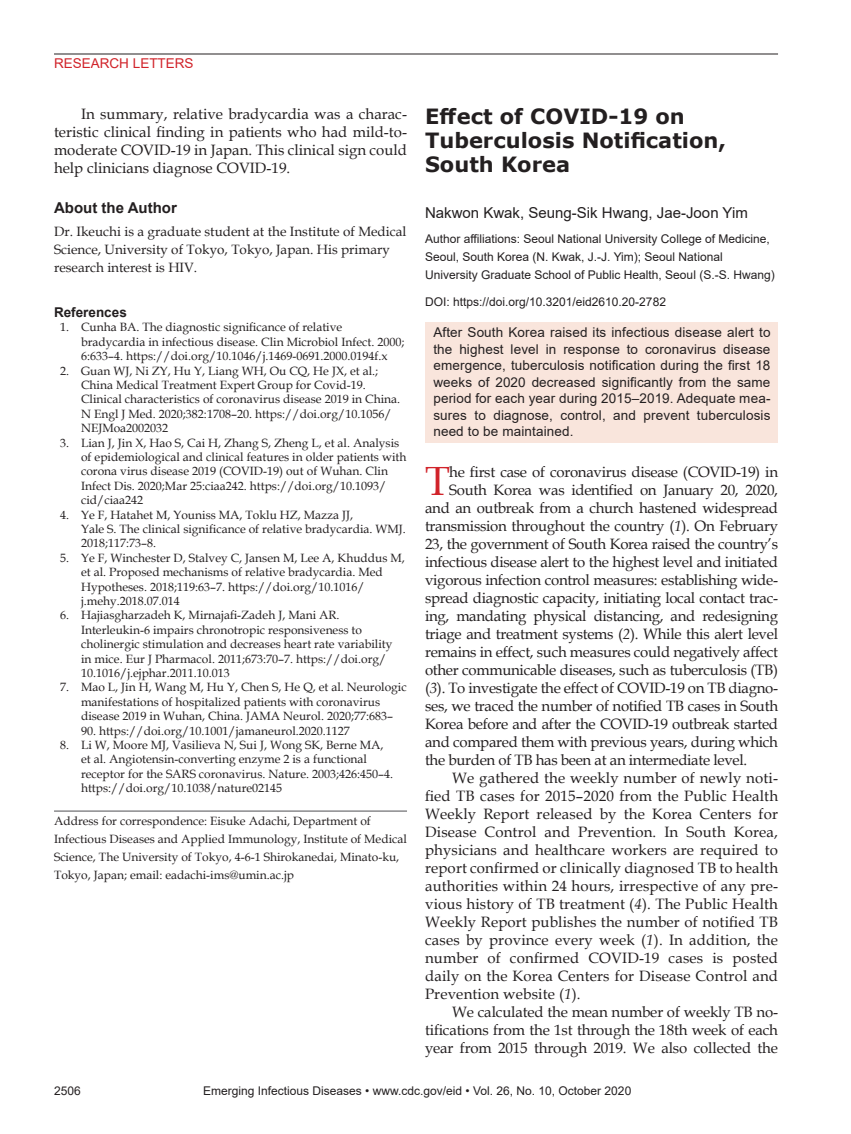
<style>
.page{position:relative;width:851px;height:1134px;background:#fff}
.page>*{position:absolute;margin:0;border:0;box-sizing:border-box;transform-origin:0 0}
.Drop_Cap{font:40.8px "Book Antiqua";color:#d1232a}
.Article_Title{font:700 21px/24px "Verdana";color:#231f20}
.Body_Text{font:15px/18px "Book Antiqua";color:#231f20;text-align:justify}
.Drop_Cap-2{font:15px "Book Antiqua";letter-spacing:-.02em;color:#231f20}
.Authors{font:15px "Arial";color:#231f20}
.Bio_Head{font:700 15px "Arial";color:#231f20}
.Abstract{font:13.5px/16.5px "Arial";letter-spacing:.01em;color:#231f20;text-align:justify}
.Bio{font:13.5px/18px "Book Antiqua";color:#231f20}
.t1{font:13.5px "Arial";color:#d1232a}
.Ref_Title{font:700 13.5px "Arial";color:#231f20}
.References{font:12px/14.4px "Book Antiqua";color:#231f20}
.Affiliations{font:12px/18px "Arial";color:#231f20}
.Correspondence{font:12px/18px "Book Antiqua";color:#231f20}
.DOI{font:12px "Arial";color:#231f20}
.s1{font-style:italic}
</style>
<div class="page">
<hr style="left:54px;top:54px;width:724px;height:1px;background:#231f20">
<hr style="left:54px;top:811px;width:353px;height:1px;background:#636366">
<div style="left:426px;top:322px;width:352px;height:121px;background:#f9e5dc"></div>
<p class="t1" style="left:54px;top:54px;width:141px">RESEARCH LETTERS</p>
<p class="Body_Text" style="left:54px;top:104px;width:354px;text-indent:27px">In summary, relative bradycardia was a charac&shy;teristic clinical finding in patients who had mild-to&shy;moderate COVID-19 in Japan. This clinical sign could help clinicians diagnose COVID-19.</p>
<p class="Bio_Head" style="left:54px;top:198px;width:124px">About the Author</p>
<p class="Bio" style="left:54px;top:222px;width:354px">Dr. Ikeuchi is a graduate student at the Institute of Medical<br>Science, University of Tokyo, Tokyo, Japan. His primary research interest is HIV.</p>
<p class="Ref_Title" style="left:54px;top:303px;width:74px">References</p>
<p class="References" style="left:81px;top:320px;width:325px;text-indent:-21px">1. Cunha BA. The diagnostic significance of relative bradycardia in infectious disease. Clin Microbiol Infect. 2000;<br>6:633–4. https://doi.org/10.1046/j.1469-0691.2000.0194f.x</p>
<p class="References" style="left:81px;top:363px;width:320px;text-indent:-21px">2. Guan WJ, Ni ZY, Hu Y, Liang WH, Ou CQ, He JX, et al.; China Medical Treatment Expert Group for Covid-19.<br>Clinical characteristics of coronavirus disease 2019 in China.<br>N Engl J Med. 2020;382:1708–20. https://doi.org/10.1056/ NEJMoa2002032</p>
<p class="References" style="left:81px;top:435px;width:327px;text-indent:-21px">3. Lian J, Jin X, Hao S, Cai H, Zhang S, Zheng L, et al. Analysis of epidemiological and clinical features in older patients with corona virus disease 2019 (COVID-19) out of Wuhan. Clin Infect Dis. 2020;Mar 25:ciaa242. https://doi.org/10.1093/ cid/ciaa242</p>
<p class="References" style="left:81px;top:507px;width:326px;text-indent:-21px">4. Ye F, Hatahet M, Youniss MA, Toklu HZ, Mazza JJ,<br>Yale S. The clinical significance of relative bradycardia. WMJ.<br>2018;117:73–8.</p>
<p class="References" style="left:81px;top:550px;width:325px;text-indent:-21px">5. Ye F, Winchester D, Stalvey C, Jansen M, Lee A, Khuddus M, et al. Proposed mechanisms of relative bradycardia. Med Hypotheses. 2018;119:63–7. https://doi.org/10.1016/ j.mehy.2018.07.014</p>
<p class="References" style="left:81px;top:608px;width:313px;text-indent:-21px">6. Hajiasgharzadeh K, Mirnajafi-Zadeh J, Mani AR.<br>Interleukin-6 impairs chronotropic responsiveness to cholinergic stimulation and decreases heart rate variability in mice. Eur J Pharmacol. 2011;673:70–7. https://doi.org/ 10.1016/j.ejphar.2011.10.013</p>
<p class="References" style="left:81px;top:680px;width:327px;text-indent:-21px">7. Mao L, Jin H, Wang M, Hu Y, Chen S, He Q, et al. Neurologic manifestations of hospitalized patients with coronavirus disease 2019 in Wuhan, China. JAMA Neurol. 2020;77:683–</p>
<p class="References" style="left:81px;top:723px;width:270px">90. https://doi.org/10.1001/jamaneurol.2020.1127</p>
<p class="References" style="left:81px;top:737px;width:313px;text-indent:-21px">8. Li W, Moore MJ, Vasilieva N, Sui J, Wong SK, Berne MA, et al. Angiotensin-converting enzyme 2 is a functional receptor for the SARS coronavirus. Nature. 2003;426:450–4. https://doi.org/10.1038/nature02145</p>
<p class="Correspondence" style="left:54px;top:812px;width:354px">Address for correspondence: Eisuke Adachi, Department of Infectious Diseases and Applied Immunology, Institute of Medical Science, The University of Tokyo, 4-6-1 Shirokanedai, Minato-ku, Tokyo, Japan; email: eadachi-ims@umin.ac.jp</p>
<p class="Article_Title" style="left:425px;top:104px;width:302px">Effect of COVID-19 on<br>Tuberculosis Notification,<br>South Korea</p>
<p class="Authors" style="left:425px;top:203px;width:324px">Nakwon Kwak, Seung-Sik Hwang, Jae-Joon Yim</p>
<p class="Affiliations" style="left:425px;top:230px;width:351px">Author affiliations: Seoul National University College of Medicine,<br>Seoul, South Korea (N. Kwak, J.-J. Yim); Seoul National<br>University Graduate School of Public Health, Seoul (S.-S. Hwang)</p>
<p class="DOI" style="left:425px;top:294px;width:242px">DOI: https://doi.org/10.3201/eid2610.20-2782</p>
<p class="Abstract" style="left:433px;top:324px;width:338px">After South Korea raised its infectious disease alert to the highest level in response to coronavirus disease emergence, tuberculosis notification during the first 18 weeks of 2020 decreased significantly from the same period for each year during 2015–2019. Adequate mea&shy;sures to diagnose, control, and prevent tuberculosis need to be maintained.</p>
<p class="Drop_Cap" style="left:425px;top:453px;width:26px">T</p>
<p class="Drop_Cap-2" style="left:449px;top:462px;width:330px">he first case of coronavirus disease (COVID-19) in</p>
<p class="Drop_Cap-2" style="left:449px;top:480px;width:330px">South Korea was identified on January 20, 2020,</p>
<p class="Drop_Cap-2" style="left:425px;top:498px;width:354px">and an outbreak from a church hastened widespread</p>
<p class="Drop_Cap-2" style="left:425px;top:516px;width:354px">transmission throughout the country (<span class="s1">1</span>). On February</p>
<p class="Drop_Cap-2" style="left:425px;top:534px;width:354px">23, the government of South Korea raised the country’s</p>
<p class="Drop_Cap-2" style="left:425px;top:552px;width:354px">infectious disease alert to the highest level and initiated</p>
<p class="Drop_Cap-2" style="left:425px;top:570px;width:354px">vigorous infection control measures: establishing wide-</p>
<p class="Drop_Cap-2" style="left:425px;top:588px;width:354px">spread diagnostic capacity, initiating local contact trac-</p>
<p class="Drop_Cap-2" style="left:425px;top:606px;width:354px">ing, mandating physical distancing, and redesigning</p>
<p class="Drop_Cap-2" style="left:425px;top:624px;width:354px">triage and treatment systems (<span class="s1">2</span>). While this alert level</p>
<p class="Drop_Cap-2" style="left:425px;top:642px;width:354px">remains in effect, such measures could negatively affect</p>
<p class="Drop_Cap-2" style="left:425px;top:660px;width:354px">other communicable diseases, such as tuberculosis (TB)</p>
<p class="Drop_Cap-2" style="left:425px;top:678px;width:354px">(<span class="s1">3</span>). To investigate the effect of COVID-19 on TB diagno-</p>
<p class="Drop_Cap-2" style="left:425px;top:696px;width:354px">ses, we traced the number of notified TB cases in South</p>
<p class="Drop_Cap-2" style="left:425px;top:714px;width:354px">Korea before and after the COVID-19 outbreak started</p>
<p class="Drop_Cap-2" style="left:425px;top:732px;width:354px">and compared them with previous years, during which</p>
<p class="Drop_Cap-2" style="left:425px;top:750px;width:324px">the burden of TB has been at an intermediate level.</p>
<p class="Body_Text" style="left:425px;top:769px;width:354px;text-indent:27px">We gathered the weekly number of newly noti&shy;fied TB cases for 2015–2020 from the Public Health Weekly Report released by the Korea Centers for Disease Control and Prevention. In South Korea, physicians and healthcare workers are required to report confirmed or clinically diagnosed TB to health authorities within 24 hours, irrespective of any pre&shy;vious history of TB treatment (<span class="s1">4</span>). The Public Health Weekly Report publishes the number of notified TB cases by province every week (<span class="s1">1</span>). In addition, the number of confirmed COVID-19 cases is posted daily on the Korea Centers for Disease Control and Prevention website (<span class="s1">1</span>).</p>
<p class="Body_Text" style="left:425px;top:1003px;width:354px;text-indent:27px">We calculated the mean number of weekly TB no&shy;tifications from the 1st through the 18th week of each year from 2015 through 2019. We also collected the</p>
<p class="Affiliations" style="left:54px;top:1082px;width:28px">2506</p>
<p class="Affiliations" style="left:203px;top:1082px;width:429px">Emerging Infectious Diseases • www.cdc.gov/eid • Vol. 26, No. 10, October 2020</p>
</div>
